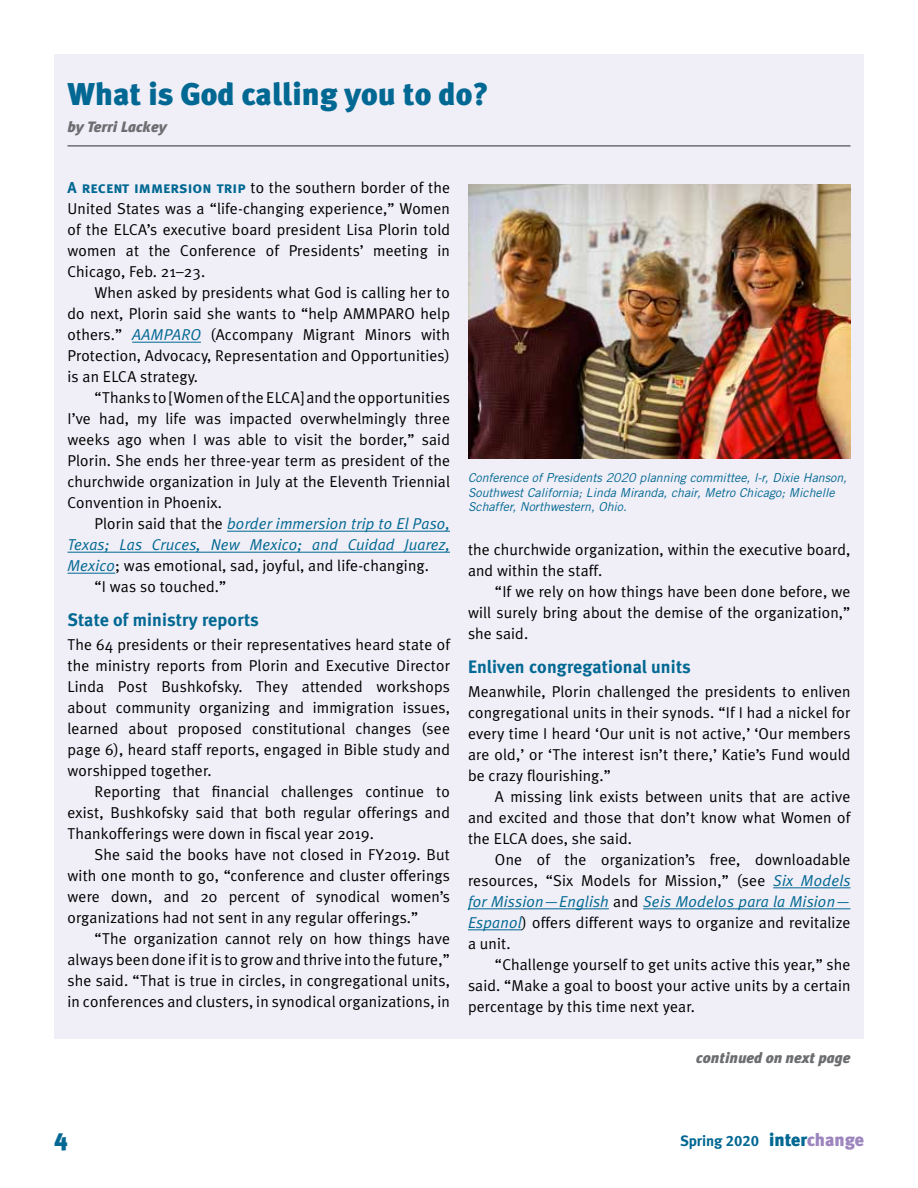
<style>
.page{position:relative;width:918px;height:1188px;background:#fff}
.page>*{position:absolute;margin:0;border:0;box-sizing:border-box;transform-origin:0 0}
.t1{font:900 31.5px "Meta Plus";color:#006892}
.t2{font:900 24px "Meta Plus";color:#006892}
.t3{font:18px "Meta Bold LF";letter-spacing:.01em;color:#006892}
.t4{font:15.75px/21px "Meta Plus Normal";letter-spacing:.01em;color:#000;text-align:justify}
.t5{font:italic 15.75px "Meta Plus Normal";letter-spacing:.01em;color:#006892}
.t6{font:italic 900 15px "Meta Plus";color:#6d6e71}
.t7{font:15px "Meta Bold LF";letter-spacing:-.005em;color:#006892}
.t8{font:italic 12.3px/14.7px "Trade Gothic";color:#006892}
.s1{font-family:"Meta Bold LF Caps";color:#006892}
.s2{font-style:italic;color:#006892}
.s3{font-style:normal;color:#000}
.s4{font-family:"Meta Plus";font-weight:900;font-size:18px}
.s5{font-family:"Meta Plus";font-weight:900;font-size:18px;color:#9d85be}
</style>
<div class="page">
<div style="left:54px;top:167px;width:810px;height:872px;background:#f0eef7"></div>
<hr style="left:132px;top:342px;width:69px;height:1px;background:#006892">
<hr style="left:227px;top:531px;width:223px;height:1px;background:#006892">
<hr style="left:68px;top:552px;width:382px;height:1px;background:#006892">
<hr style="left:68px;top:573px;width:47px;height:1px;background:#006892">
<hr style="left:773px;top:887px;width:77px;height:1px;background:#006892">
<hr style="left:468px;top:908px;width:141px;height:1px;background:#006892">
<hr style="left:643px;top:908px;width:207px;height:1px;background:#006892">
<hr style="left:468px;top:929px;width:54px;height:1px;background:#006892">
<div style="left:54px;top:54px;width:810px;height:123px;background:#f0eef7"></div>
<hr style="left:68px;top:145px;width:782px;height:2px;background:#6d6e71">
<img style="left:468px;top:185px;width:382px;height:274px">
<h1 class="t1" style="left:68px;top:76px;width:423px">What is God calling you to do?</h1>
<p class="t6" style="left:68px;top:118px;width:101px">by Terri Lackey</p>
<p class="t4" style="left:68px;top:177px;width:384px"><span class="s1">A recent immersion trip</span> to the southern border of the United States was a “life-changing experience,” Women of the ELCA’s executive board president Lisa Plorin told women at the Conference of Presidents’ meeting in Chicago, Feb. 21–23.</p>
<p class="t4" style="left:67px;top:282px;width:384px;text-indent:27px">When asked by presidents what God is calling her to do next, Plorin said she wants to “help AMMPARO help others.” <span class="s2">AAMPARO</span> (Accompany Migrant Minors with Protection, Advocacy, Representation and Opportunities) is an ELCA strategy.</p>
<p class="t4" style="left:67px;top:387px;width:384px;text-indent:27px">“Thanks to [Women of the ELCA] and the opportunities I’ve had, my life was impacted overwhelmingly three weeks ago when I was able to visit the border,” said Plorin. She ends her three-year term as president of the churchwide organization in July at the Eleventh Triennial Convention in Phoenix.</p>
<p class="t5" style="left:94px;top:514px;width:357px"><span class="s3">Plorin said that the</span> border immersion trip to El Paso,</p>
<p class="t5" style="left:67px;top:535px;width:384px">Texas; Las Cruces, New Mexico; and Cuidad Juarez,</p>
<p class="t4" style="left:67px;top:555px;width:363px"><span class="s2">Mexico</span>; was emotional, sad, joyful, and life-changing.</p>
<p class="t4" style="left:94px;top:576px;width:134px">“I was so touched.”</p>
<p class="t3" style="left:68px;top:609px;width:193px">State of ministry reports</p>
<p class="t4" style="left:68px;top:633px;width:384px">The 64 presidents or their representatives heard state of the ministry reports from Plorin and Executive Director Linda Post Bushkofsky. They attended workshops about community organizing and immigration issues, learned about proposed constitutional changes (see page 6), heard staff reports, engaged in Bible study and worshipped together.</p>
<p class="t4" style="left:68px;top:780px;width:384px;text-indent:27px">Reporting that financial challenges continue to exist, Bushkofsky said that both regular offerings and Thankofferings were down in fiscal year 2019.</p>
<p class="t4" style="left:68px;top:843px;width:384px;text-indent:27px">She said the books have not closed in FY2019. But with one month to go, “conference and cluster offerings were down, and 20 percent of synodical women’s organizations had not sent in any regular offerings.”</p>
<p class="t4" style="left:68px;top:927px;width:384px;text-indent:27px">“The organization cannot rely on how things have always been done if it is to grow and thrive into the future,” she said. “That is true in circles, in congregational units, in conferences and clusters, in synodical organizations, in</p>
<p class="t8" style="left:468px;top:470px;width:380px">Conference of Presidents 2020 planning committee, l-r, Dixie Hanson,<br>Southwest California; Linda Miranda, chair, Metro Chicago; Michelle<br>Schaffer, Northwestern, Ohio.</p>
<p class="t4" style="left:468px;top:539px;width:384px">the churchwide organization, within the executive board, and within the staff.</p>
<p class="t4" style="left:468px;top:581px;width:384px;text-indent:27px">“If we rely on how things have been done before, we will surely bring about the demise of the organization,” she said.</p>
<p class="t3" style="left:468px;top:656px;width:224px">Enliven congregational units</p>
<p class="t4" style="left:468px;top:680px;width:384px">Meanwhile, Plorin challenged the presidents to enliven congregational units in their synods. “If I had a nickel for every time I heard ‘Our unit is not active,’ ‘Our members are old,’ or ‘The interest isn’t there,’ Katie’s Fund would be crazy flourishing.”</p>
<p class="t4" style="left:468px;top:785px;width:384px;text-indent:27px">A missing link exists between units that are active and excited and those that don’t know what Women of the ELCA does, she said.</p>
<p class="t4" style="left:468px;top:848px;width:384px;text-indent:27px">One of the organization’s free, downloadable resources, “Six Models for Mission,” (see <span class="s2">Six Models for Mission—English</span> and <span class="s2">Seis Modelos para la Mision— Espanol</span>) offers different ways to organize and revitalize a unit.</p>
<p class="t4" style="left:468px;top:953px;width:384px;text-indent:27px">“Challenge yourself to get units active this year,” she said. “Make a goal to boost your active units by a certain percentage by this time next year.</p>
<p class="t6" style="left:696px;top:1049px;width:156px">continued on next page</p>
<h2 class="t2" style="left:54px;top:1123px;width:15px">4</h2>
<p class="t7" style="left:680px;top:1132px;width:185px">Spring 2020 <span class="s4">inter</span><span class="s5">change</span></p>
</div>
